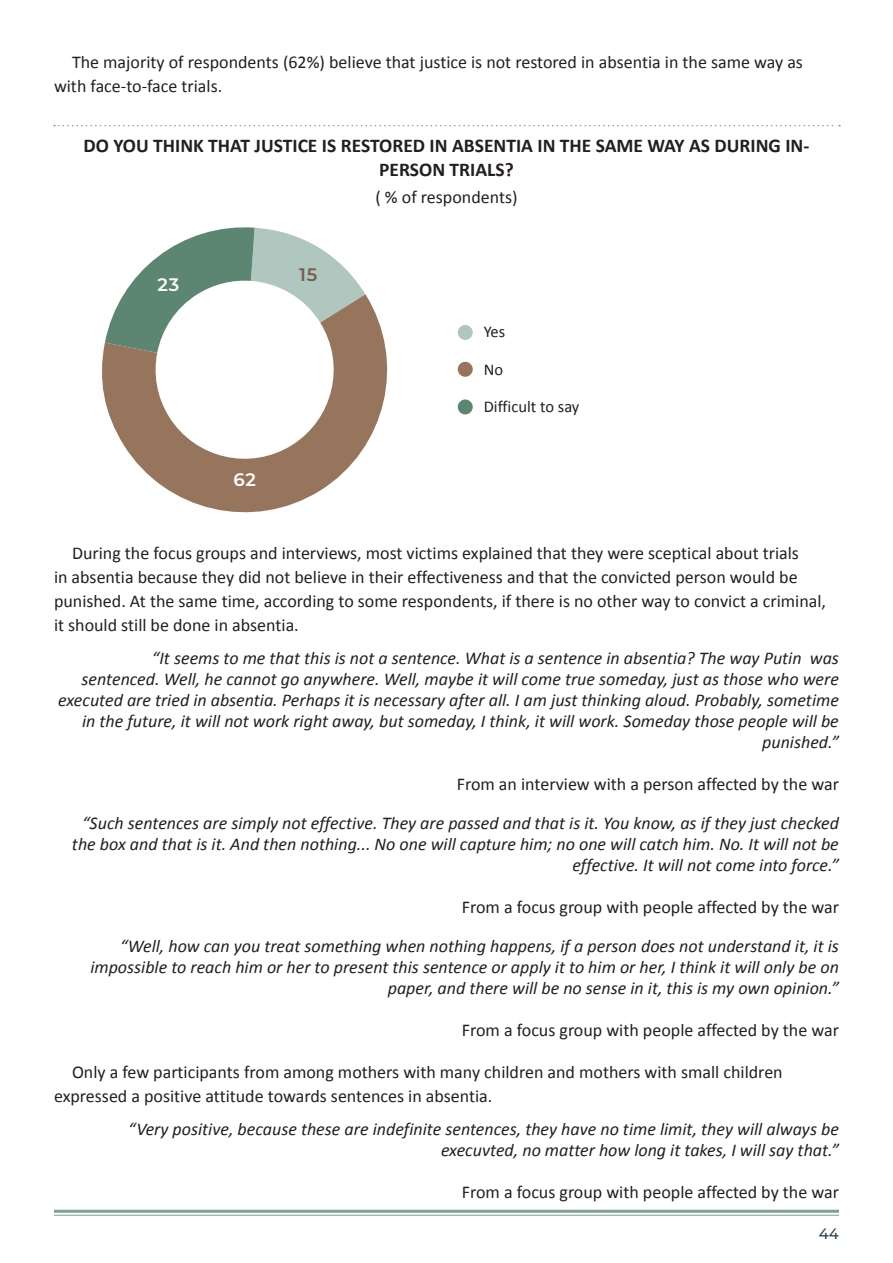
<style>
.page{position:relative;width:893px;height:1263px;background:#fff}
.page>*{position:absolute;margin:0;border:0;box-sizing:border-box;transform-origin:0 0}
.Підпис_графіка-діаграми_з_лінією{font:700 19.5px/24px "Calibri";color:#231f20;text-align:center}
.Left_Основний_текст_Italic{font:italic 18px/21px "Calibri";color:#231f20;text-align:right}
.Текст{font:18px/24px "Calibri";color:#231f20}
.Left_Основний_текст_Right{font:18px "Calibri";color:#231f20}
.у{font:18px "Calibri";color:#231f20}
.Light_числа_на_графіках{font:600 18px "Montserrat";color:#fff}
.Dark_числа_на_графіках{font:600 18px "Montserrat";color:#785d4c}
.категорії_графіку{font:16.5px "Calibri";color:#231f20}
.t1{font:500 15px "Montserrat";color:#2a4354}
</style>
<div class="page">
<hr style="left:54px;top:1210px;width:785px;height:3px;background:#79a292">
<hr style="left:54px;top:1215px;width:785px;height:1px;background:#79a292">
<svg style="left:54px;top:125px;width:786px;height:1px"></svg>
<svg style="left:124px;top:227px;width:241px;height:67px"></svg>
<svg style="left:102px;top:294px;width:286px;height:219px"></svg>
<div style="left:458px;top:325px;width:15px;height:15px;background:#b0c7bf;border-radius:50%"></div>
<div style="left:458px;top:362px;width:15px;height:15px;background:#97755c;border-radius:50%"></div>
<div style="left:458px;top:399px;width:15px;height:15px;background:#5c8672;border-radius:50%"></div>
<p class="Текст" style="left:54px;top:50px;width:750px;text-indent:18px">The majority of respondents (62%) believe that justice is not restored in absentia in the same way as with face-to-face trials.</p>
<p class="Підпис_графіка-діаграми_з_лінією" style="left:84px;top:134px;width:727px">DO YOU THINK THAT JUSTICE IS RESTORED IN ABSENTIA IN THE SAME WAY AS DURING IN-<br>PERSON TRIALS?</p>
<p class="у" style="left:375px;top:186px;width:144px">( % of respondents)</p>
<p class="Light_числа_на_графіках" style="left:157px;top:272px;width:23px">23</p>
<p class="Dark_числа_на_графіках" style="left:299px;top:262px;width:20px">15</p>
<p class="Light_числа_на_графіках" style="left:233px;top:467px;width:24px">62</p>
<p class="категорії_графіку" style="left:484px;top:321px;width:23px">Yes</p>
<p class="категорії_графіку" style="left:484px;top:359px;width:21px">No</p>
<p class="категорії_графіку" style="left:484px;top:396px;width:97px">Difficult to say</p>
<p class="Текст" style="left:54px;top:541px;width:773px;text-indent:18px">During the focus groups and interviews, most victims explained that they were sceptical about trials<br>in absentia because they did not believe in their effectiveness and that the convicted person would be punished. At the same time, according to some respondents, if there is no other way to convict a criminal, it should still be done in absentia.</p>
<p class="Left_Основний_текст_Italic" style="left:58px;top:646px;width:782px">“It seems to me that this is not a sentence. What is a sentence in absentia? The way Putin was<br>sentenced. Well, he cannot go anywhere. Well, maybe it will come true someday, just as those who were executed are tried in absentia. Perhaps it is necessary after all. I am just thinking aloud. Probably, sometime in the future, it will not work right away, but someday, I think, it will work. Someday those people will be punished.”</p>
<p class="Left_Основний_текст_Right" style="left:457px;top:772px;width:384px">From an interview with a person affected by the war</p>
<p class="Left_Основний_текст_Italic" style="left:72px;top:811px;width:768px">“Such sentences are simply not effective. They are passed and that is it. You know, as if they just checked the box and that is it. And then nothing... No one will capture him; no one will catch him. No. It will not be effective. It will not come into force.”</p>
<p class="Left_Основний_текст_Right" style="left:462px;top:895px;width:379px">From a focus group with people affected by the war</p>
<p class="Left_Основний_текст_Italic" style="left:90px;top:934px;width:750px">“Well, how can you treat something when nothing happens, if a person does not understand it, it is impossible to reach him or her to present this sentence or apply it to him or her, I think it will only be on paper, and there will be no sense in it, this is my own opinion.”</p>
<p class="Left_Основний_текст_Right" style="left:462px;top:1018px;width:379px">From a focus group with people affected by the war</p>
<p class="Текст" style="left:54px;top:1060px;width:730px;text-indent:18px">Only a few participants from among mothers with many children and mothers with small children expressed a positive attitude towards sentences in absentia.</p>
<p class="Left_Основний_текст_Italic" style="left:128px;top:1117px;width:712px">“Very positive, because these are indefinite sentences, they have no time limit, they will always be execuvted, no matter how long it takes, I will say that.”</p>
<p class="Left_Основний_текст_Right" style="left:462px;top:1180px;width:379px">From a focus group with people affected by the war</p>
<p class="t1" style="left:819px;top:1223px;width:22px">44</p>
</div>
